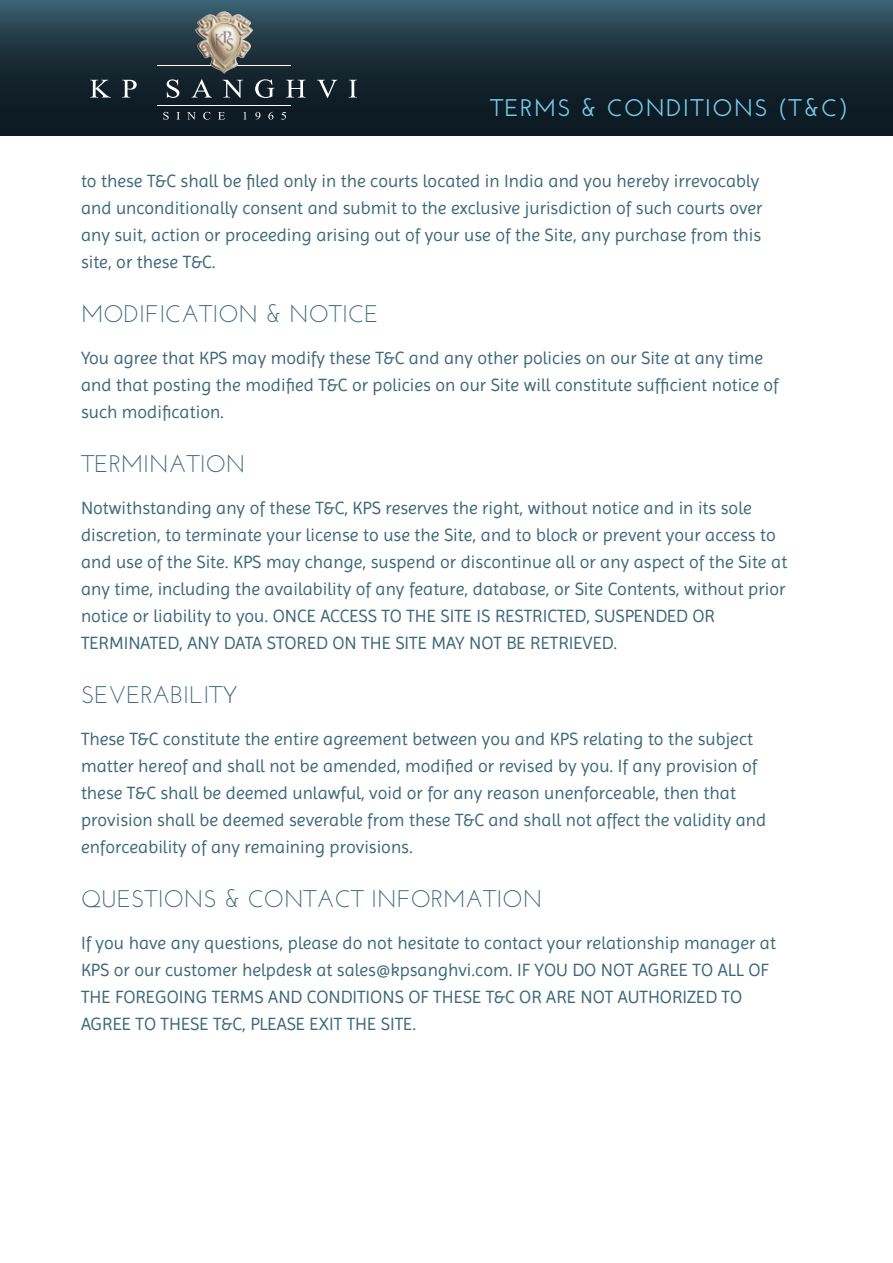
<style>
.page{position:relative;width:893px;height:1263px;background:#fff}
.page>*{position:absolute;margin:0;border:0;box-sizing:border-box;transform-origin:0 0}
.t1{font:24px "Josefin Sans";color:#3c6878}
.t2{font:600 24px "Josefin Sans";letter-spacing:.05em;color:#7ce}
.t3{font:18px/27px "Imprima";color:#3c6878}
</style>
<div class="page">
<svg style="left:0;top:0;width:893px;height:136px;background:#1c303a"></svg>
<hr style="left:158px;top:66px;width:133px;height:1px;background:#fff">
<hr style="left:158px;top:105px;width:133px;height:1px;background:#fff">
<img style="left:195px;top:11px;width:58px;height:63px">
<svg style="left:167px;top:79px;width:12px;height:19px"></svg>
<svg style="left:192px;top:79px;width:20px;height:19px"></svg>
<svg style="left:222px;top:80px;width:21px;height:18px"></svg>
<svg style="left:255px;top:79px;width:20px;height:19px"></svg>
<svg style="left:286px;top:80px;width:20px;height:18px"></svg>
<svg style="left:317px;top:80px;width:20px;height:18px"></svg>
<svg style="left:349px;top:80px;width:8px;height:18px"></svg>
<svg style="left:163px;top:112px;width:6px;height:8px"></svg>
<svg style="left:176px;top:112px;width:4px;height:8px"></svg>
<svg style="left:187px;top:112px;width:9px;height:8px"></svg>
<svg style="left:203px;top:112px;width:7px;height:8px"></svg>
<svg style="left:218px;top:112px;width:7px;height:8px"></svg>
<svg style="left:243px;top:112px;width:4px;height:8px"></svg>
<svg style="left:255px;top:112px;width:5px;height:8px"></svg>
<svg style="left:268px;top:112px;width:5px;height:8px"></svg>
<svg style="left:281px;top:112px;width:5px;height:8px"></svg>
<svg style="left:90px;top:80px;width:21px;height:18px"></svg>
<svg style="left:122px;top:80px;width:15px;height:18px"></svg>
<h1 class="t2" style="left:490px;top:94px;width:359px">TERMS &amp; CONDITIONS (T&amp;C)</h1>
<p class="t3" style="left:81px;top:167px;width:683px">to these T&amp;C shall be filed only in the courts located in India and you hereby irrevocably and unconditionally consent and submit to the exclusive jurisdiction of such courts over any suit, action or proceeding arising out of your use of the Site, any purchase from this site, or these T&amp;C.</p>
<h1 class="t1" style="left:81px;top:299px;width:299px">MODIFICATION &amp; NOTICE</h1>
<p class="t3" style="left:81px;top:344px;width:699px">You agree that KPS may modify these T&amp;C and any other policies on our Site at any time and that posting the modified T&amp;C or policies on our Site will constitute sufficient notice of such modification.</p>
<h1 class="t1" style="left:81px;top:449px;width:166px">TERMINATION</h1>
<p class="t3" style="left:81px;top:494px;width:708px">Notwithstanding any of these T&amp;C, KPS reserves the right, without notice and in its sole discretion, to terminate your license to use the Site, and to block or prevent your access to and use of the Site. KPS may change, suspend or discontinue all or any aspect of the Site at any time, including the availability of any feature, database, or Site Contents, without prior notice or liability to you. ONCE ACCESS TO THE SITE IS RESTRICTED, SUSPENDED OR TERMINATED, ANY DATA STORED ON THE SITE MAY NOT BE RETRIEVED.</p>
<h1 class="t1" style="left:81px;top:680px;width:158px">SEVERABILITY</h1>
<p class="t3" style="left:81px;top:725px;width:687px">These T&amp;C constitute the entire agreement between you and KPS relating to the subject matter hereof and shall not be amended, modified or revised by you. If any provision of these T&amp;C shall be deemed unlawful, void or for any reason unenforceable, then that provision shall be deemed severable from these T&amp;C and shall not affect the validity and enforceability of any remaining provisions.</p>
<h1 class="t1" style="left:81px;top:884px;width:463px">QUESTIONS &amp; CONTACT INFORMATION</h1>
<p class="t3" style="left:81px;top:929px;width:697px">If you have any questions, please do not hesitate to contact your relationship manager at KPS or our customer helpdesk at sales@kpsanghvi.com. IF YOU DO NOT AGREE TO ALL OF THE FOREGOING TERMS AND CONDITIONS OF THESE T&amp;C OR ARE NOT AUTHORIZED TO AGREE TO THESE T&amp;C, PLEASE EXIT THE SITE.</p>
</div>
